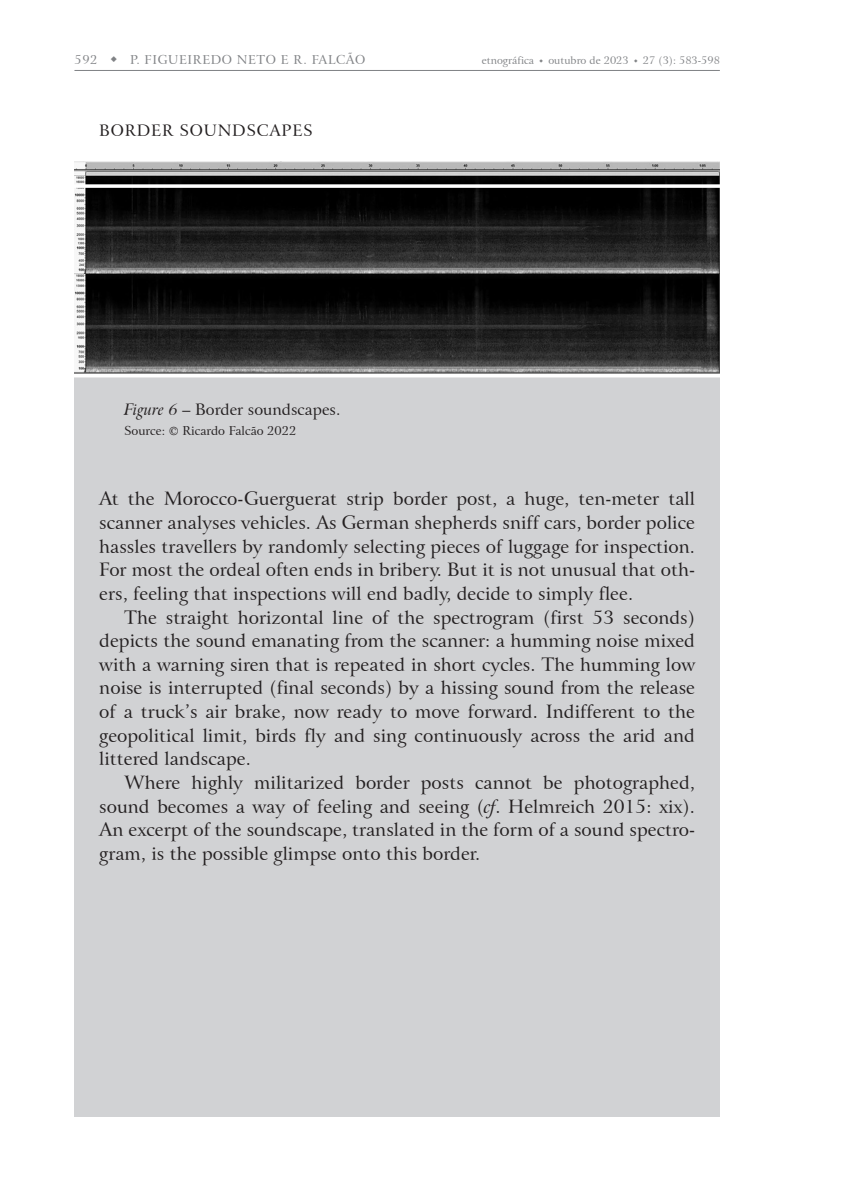
<style>
.page{position:relative;width:844px;height:1191px;background:#fff}
.page>*{position:absolute;margin:0;border:0;box-sizing:border-box;transform-origin:0 0}
.Texto_01{font:18.38px/23.6px "Arrus BT";color:#231f20;text-align:justify}
.Legendas_1_linha{font:15.75px "Arrus BT";color:#231f20}
.Subcapitulo{font:15.75px "Arrus BT";letter-spacing:.05em;color:#231f20}
.t1{font:12.25px "Arrus BT";letter-spacing:.05em;color:#808285}
.Legendas_1_linha-2{font:12.25px "Arrus BT";color:#231f20}
.t2{font:10.5px "Arrus BT";color:#808285}
.s1{font-style:italic}
</style>
<div class="page">
<hr style="left:74px;top:70px;width:645px;height:1px;background:#808285">
<div style="left:74px;top:223px;width:645px;height:893px;background:#d1d2d4"></div>
<img style="left:74px;top:161px;width:645px;height:213px">
<svg style="left:74px;top:184px;width:646px;height:4px"></svg>
<hr style="left:50px;top:374px;width:694px;height:3px;background:#fff">
<p class="t1" style="left:74px;top:52px;width:292px">592 ◆ P. FIGUEIREDO NETO E R. FALCÃO</p>
<p class="t2" style="left:481px;top:54px;width:54px">etnográfica</p>
<p class="t2" style="left:539px;top:54px;width:91px">◆ outubro de 2023</p>
<p class="t2" style="left:633px;top:54px;width:87px">◆ 27 (3): 583-598</p>
<p class="Subcapitulo" style="left:99px;top:121px;width:215px">BORDER SOUNDSCAPES</p>
<p class="Legendas_1_linha" style="left:124px;top:400px;width:218px"><span class="s1">Figure 6</span> – Border soundscapes.</p>
<p class="Legendas_1_linha-2" style="left:124px;top:422px;width:174px">Source: © Ricardo Falcão 2022</p>
<p class="Texto_01" style="left:99px;top:487px;width:597px">At the Morocco-Guerguerat strip border post, a huge, ten-meter tall scanner analyses vehicles. As German shepherds sniff cars, border police hassles travellers by randomly selecting pieces of luggage for inspection.<br>For most the ordeal often ends in bribery. But it is not unusual that oth&shy;ers, feeling that inspections will end badly, decide to simply flee.</p>
<p class="Texto_01" style="left:99px;top:605px;width:597px;text-indent:25px">The straight horizontal line of the spectrogram (first 53 seconds) depicts the sound emanating from the scanner: a humming noise mixed with a warning siren that is repeated in short cycles. The humming low noise is interrupted (final seconds) by a hissing sound from the release of a truck’s air brake, now ready to move forward. Indifferent to the geopolitical limit, birds fly and sing continuously across the arid and littered landscape.</p>
<p class="Texto_01" style="left:99px;top:771px;width:597px;text-indent:25px">Where highly militarized border posts cannot be photographed, sound becomes a way of feeling and seeing (<span class="s1">cf</span>. Helmreich 2015: xix).<br>An excerpt of the soundscape, translated in the form of a sound spectro&shy;gram, is the possible glimpse onto this border.</p>
</div>
